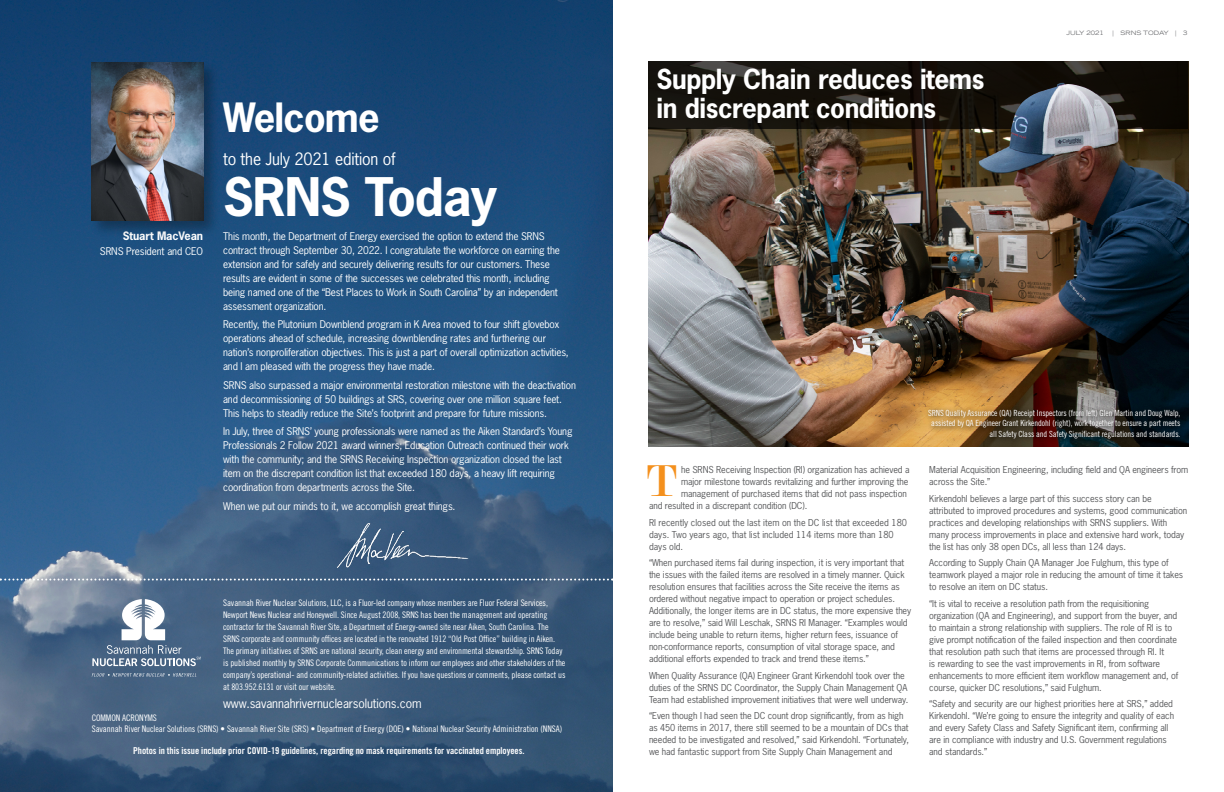
<style>
.page{position:relative;width:1224px;height:792px;background:#fff}
.page>*{position:absolute;margin:0;border:0;box-sizing:border-box;transform-origin:0 0}
.t1{font:700 50px "News Gothic Std";letter-spacing:-.02em;color:#fff}
.t2{font:48px "Modern";color:#f4901d}
.t3{font:700 38px "News Gothic Std";letter-spacing:-.02em;color:#fff}
.t4{font:700 26px/29px "News Gothic Std";letter-spacing:-.015em;color:#fff}
.t5{font:16px "News Gothic Std";letter-spacing:-.01em;color:#fff}
.t6{font:12px "News Gothic Std";letter-spacing:-.01em;color:#fff}
.t7{font:700 11px "News Gothic Std";letter-spacing:-.01em;color:#fff}
.t8{font:10px/14px "News Gothic Std";letter-spacing:-.015em;color:#fff}
.t9{font:9.5px "Trade Gothic LT Std Bd Cn 20";letter-spacing:-.005em;color:#fff}
.t10{font:9px/12px "News Gothic Std";letter-spacing:-.01em;color:#58595b}
.t11{font:9px/12px "Trade Gothic LT Std Cn 18";letter-spacing:-.01em;color:#fff}
.t12{font:8.5px/10.5px "Trade Gothic LT Std Cn 18";letter-spacing:-.01em;color:#fff;text-align:right}
.t13{font:expanded 6px "Trade Gothic LT Std";color:#6d6e71}
</style>
<div class="page">
<img style="left:0;top:0;width:613px;height:792px">
<svg style="left:92px;top:599px;width:109px;height:67px"></svg>
<svg style="left:92px;top:673px;width:104px;height:4px"></svg>
<div style="left:89px;top:60px;width:131px;height:177px;background:#000;opacity:.3"></div>
<img style="left:92px;top:63px;width:111px;height:157px">
<img style="left:321px;top:523px;width:157px;height:60px">
<svg style="left:0;top:579px;width:613px;height:2px"></svg>
<img style="left:648px;top:61px;width:540px;height:385px">
<div style="left:924px;top:405px;width:262px;height:40px;background:#000;opacity:.75"></div>
<svg style="left:649px;top:61px;width:539px;height:68px;background:#16120c"></svg>
<img style="left:1010px;top:83px;width:109px;height:49px">
<h3 class="t3" style="left:223px;top:92px;width:158px">Welcome</h3>
<p class="t7" style="left:123px;top:229px;width:82px">Stuart MacVean</p>
<p class="t8" style="left:100px;top:244px;width:105px">SRNS President and CEO</p>
<h3 class="t5" style="left:223px;top:149px;width:174px">to the July 2021 edition of</h3>
<h1 class="t1" style="left:223px;top:164px;width:276px">SRNS Today</h1>
<p class="t8" style="left:223px;top:229px;width:338px">This month, the Department of Energy exercised the option to extend the SRNS contract through September 30, 2022. I congratulate the workforce on earning the extension and for safely and securely delivering results for our customers. These results are evident in some of the successes we celebrated this month, including being named one of the “Best Places to Work in South Carolina” by an independent assessment organization.</p>
<p class="t8" style="left:223px;top:317px;width:347px">Recently, the Plutonium Downblend program in K Area moved to four shift glovebox operations ahead of schedule, increasing downblending rates and furthering our nation’s nonproliferation objectives. This is just a part of overall optimization activities, and I am pleased with the progress they have made.</p>
<p class="t8" style="left:223px;top:378px;width:354px">SRNS also surpassed a major environmental restoration milestone with the deactivation and decommissioning of 50 buildings at SRS, covering over one million square feet.<br>This helps to steadily reduce the Site’s footprint and prepare for future missions.</p>
<p class="t8" style="left:223px;top:424px;width:351px">In July, three of SRNS’ young professionals were named as the Aiken Standard’s Young Professionals 2 Follow 2021 award winners; Education Outreach continued their work with the community; and the SRNS Receiving Inspection organization closed the last item on the discrepant condition list that exceeded 180 days, a heavy lift requiring coordination from departments across the Site.</p>
<p class="t8" style="left:223px;top:499px;width:234px">When we put our minds to it, we accomplish great things.</p>
<p class="t11" style="left:223px;top:596px;width:344px">Savannah River Nuclear Solutions, LLC, is a Fluor-led company whose members are Fluor Federal Services, Newport News Nuclear and Honeywell. Since August 2008, SRNS has been the management and operating contractor for the Savannah River Site, a Department of Energy-owned site near Aiken, South Carolina. The SRNS corporate and community offices are located in the renovated 1912 “Old Post Office” building in Aiken.<br>The primary initiatives of SRNS are national security, clean energy and environmental stewardship. SRNS Today is published monthly by SRNS Corporate Communications to inform our employees and other stakeholders of the company’s operational- and community-related activities. If you have questions or comments, please contact us at 803.952.6131 or visit our website.</p>
<h3 class="t6" style="left:223px;top:696px;width:200px">www.savannahrivernuclearsolutions.com</h3>
<p class="t11" style="left:92px;top:713px;width:472px;line-height:10.8px">COMMON ACRONYMS<br>Savannah River Nuclear Solutions (SRNS) • Savannah River Site (SRS) • Department of Energy (DOE) • National Nuclear Security Administration (NNSA)</p>
<p class="t9" style="left:133px;top:745px;width:393px">Photos in this issue include prior COVID-19 guidelines, regarding no mask requirements for vaccinated employees.</p>
<h3 class="t4" style="left:656px;top:64px;width:330px">Supply Chain reduces items in discrepant conditions</h3>
<p class="t13" style="left:1066px;top:29px;width:39px">JULY 2021</p>
<p class="t13" style="left:1113px;top:29px;width:76px">| SRNS TODAY | 3</p>
<h2 class="t2" style="left:647px;top:457px;width:31px">T</h2>
<p class="t10" style="left:681px;top:464px;width:230px">he SRNS Receiving Inspection (RI) organization has achieved a</p>
<p class="t10" style="left:681px;top:476px;width:229px">major milestone towards revitalizing and further improving the</p>
<p class="t10" style="left:681px;top:488px;width:227px">management of purchased items that did not pass inspection</p>
<p class="t10" style="left:649px;top:500px;width:160px">and resulted in a discrepant condition (DC).</p>
<p class="t10" style="left:649px;top:517px;width:260px">RI recently closed out the last item on the DC list that exceeded 180 days. Two years ago, that list included 114 items more than 180 days old.</p>
<p class="t10" style="left:649px;top:557px;width:264px">“When purchased items fail during inspection, it is very important that the issues with the failed items are resolved in a timely manner. Quick resolution ensures that facilities across the Site receive the items as ordered without negative impact to operation or project schedules.<br>Additionally, the longer items are in DC status, the more expensive they are to resolve,” said Will Leschak, SRNS RI Manager. “Examples would include being unable to return items, higher return fees, issuance of non-conformance reports, consumption of vital storage space, and additional efforts expended to track and trend these items.”</p>
<p class="t10" style="left:649px;top:669px;width:261px">When Quality Assurance (QA) Engineer Grant Kirkendohl took over the duties of the SRNS DC Coordinator, the Supply Chain Management QA<br>Team had established improvement initiatives that were well underway.</p>
<p class="t10" style="left:649px;top:710px;width:262px">“Even though I had seen the DC count drop significantly, from as high as 450 items in 2017, there still seemed to be a mountain of DCs that needed to be investigated and resolved,” said Kirkendohl. “Fortunately, we had fantastic support from Site Supply Chain Management and</p>
<p class="t12" style="left:928px;top:408px;width:254px">SRNS Quality Assurance (QA) Receipt Inspectors (from left) Glen Martin and Doug Walp, assisted by QA Engineer Grant Kirkendohl (right), work together to ensure a part meets all Safety Class and Safety Significant regulations and standards.</p>
<p class="t10" style="left:929px;top:464px;width:261px">Material Acquisition Engineering, including field and QA engineers from across the Site.”</p>
<p class="t10" style="left:929px;top:493px;width:259px">Kirkendohl believes a large part of this success story can be attributed to improved procedures and systems, good communication practices and developing relationships with SRNS suppliers. With many process improvements in place and extensive hard work, today the list has only 38 open DCs, all less than 124 days.</p>
<p class="t10" style="left:929px;top:557px;width:256px">According to Supply Chain QA Manager Joe Fulghum, this type of teamwork played a major role in reducing the amount of time it takes to resolve an item on DC status.</p>
<p class="t10" style="left:929px;top:597px;width:251px">“It is vital to receive a resolution path from the requisitioning organization (QA and Engineering), and support from the buyer, and to maintain a strong relationship with suppliers. The role of RI is to give prompt notification of the failed inspection and then coordinate that resolution path such that items are processed through RI. It<br>is rewarding to see the vast improvements in RI, from software enhancements to more efficient item workflow management and, of course, quicker DC resolutions,” said Fulghum.</p>
<p class="t10" style="left:929px;top:698px;width:246px">“Safety and security are our highest priorities here at SRS,” added Kirkendohl. “We’re going to ensure the integrity and quality of each and every Safety Class and Safety Significant item, confirming all are in compliance with industry and U.S. Government regulations and standards.”</p>
</div>
